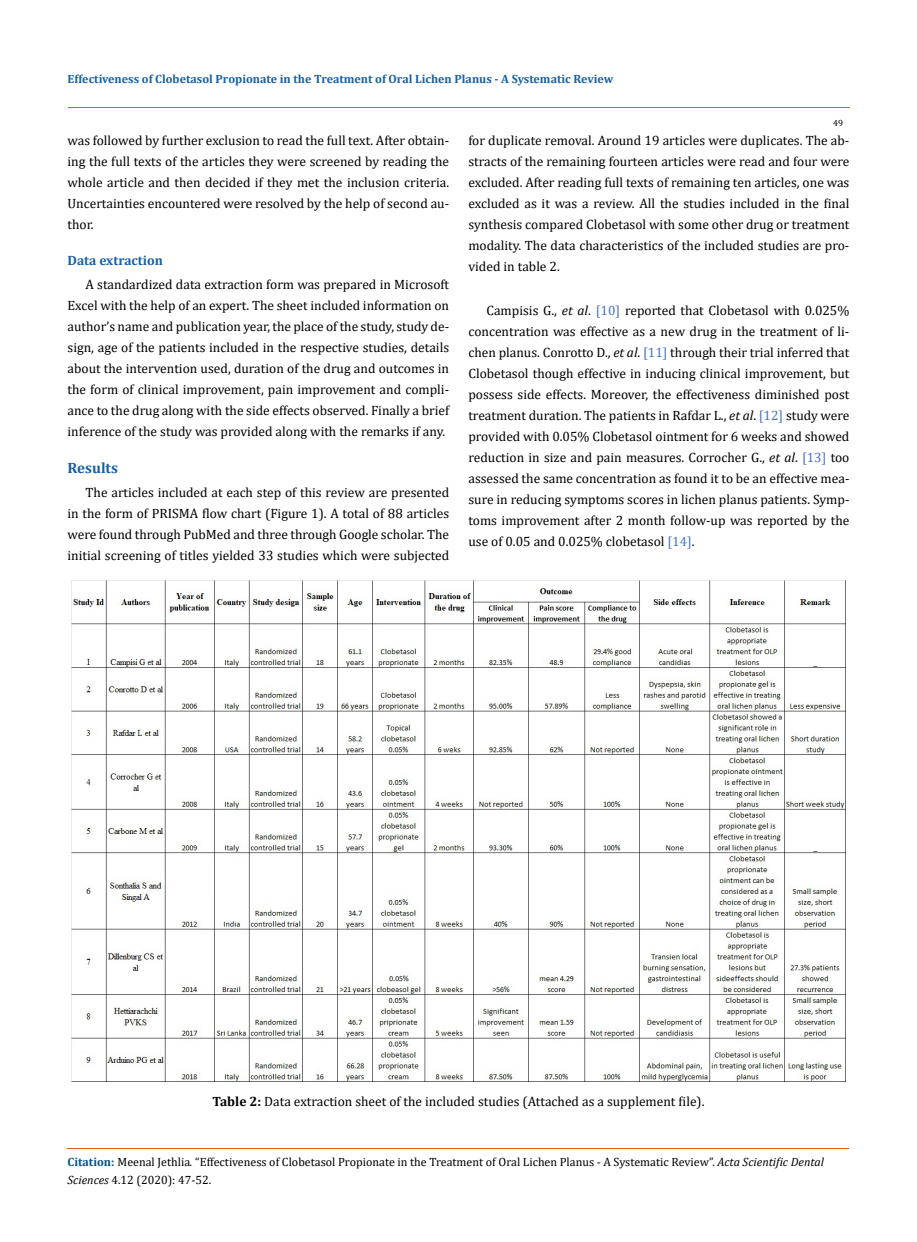
<style>
.page{position:relative;width:917px;height:1242px;background:#fff}
.page>*{position:absolute;margin:0;border:0;box-sizing:border-box;transform-origin:0 0}
.t1{font:700 15px "Cambria";color:#1560a6}
.t2{font:13.5px/21px "Cambria";color:#000;text-align:justify}
.t3{font:700 13.5px "Cambria";color:#1560a6}
.t4{font:12px/18px "Cambria";color:#000}
.t5{font:700 12px "Cambria";color:#1560a6}
.t6{font:9px "Cambria";color:#000}
.s1{font-style:italic}
.s2{color:#4472c4}
.s3{font-weight:700}
.s4{font-weight:700;color:#035089}
</style>
<div class="page">
<hr style="left:68px;top:1149px;width:781px;height:1px;background:#e05d1a">
<img style="left:72px;top:581px;width:773px;height:501px">
<hr style="left:68px;top:108px;width:781px;height:1px;background:#e05d1a">
<p class="t5" style="left:68px;top:70px;width:547px">Effectiveness of Clobetasol Propionate in the Treatment of Oral Lichen Planus - A Systematic Review</p>
<p class="t6" style="left:833px;top:118px;width:11px">49</p>
<p class="t2" style="left:68px;top:130px;width:383px">was followed by further exclusion to read the full text. After obtain&shy;ing the full texts of the articles they were screened by reading the whole article and then decided if they met the inclusion criteria.<br>Uncertainties encountered were resolved by the help of second au&shy;thor.</p>
<p class="t3" style="left:68px;top:250px;width:97px">Data extraction</p>
<p class="t2" style="left:68px;top:273px;width:383px;text-indent:18px">A standardized data extraction form was prepared in Microsoft Excel with the help of an expert. The sheet included information on author’s name and publication year, the place of the study, study de&shy;sign, age of the patients included in the respective studies, details about the intervention used, duration of the drug and outcomes in the form of clinical improvement, pain improvement and compli&shy;ance to the drug along with the side effects observed. Finally a brief inference of the study was provided along with the remarks if any.</p>
<p class="t1" style="left:68px;top:457px;width:52px">Results</p>
<p class="t2" style="left:68px;top:482px;width:383px;text-indent:18px">The articles included at each step of this review are presented in the form of PRISMA flow chart (Figure 1). A total of 88 articles were found through PubMed and three through Google scholar. The initial screening of titles yielded 33 studies which were subjected</p>
<p class="t2" style="left:468px;top:130px;width:382px">for duplicate removal. Around 19 articles were duplicates. The ab&shy;stracts of the remaining fourteen articles were read and four were excluded. After reading full texts of remaining ten articles, one was excluded as it was a review. All the studies included in the final synthesis compared Clobetasol with some other drug or treatment modality. The data characteristics of the included studies are pro&shy;vided in table 2.</p>
<p class="t2" style="left:468px;top:300px;width:382px;text-indent:18px">Campisis G., <span class="s1">et al</span>. <span class="s2">[10]</span> reported that Clobetasol with 0.025% concentration was effective as a new drug in the treatment of li&shy;chen planus. Conrotto D., <span class="s1">et al</span>. <span class="s2">[11]</span> through their trial inferred that Clobetasol though effective in inducing clinical improvement, but possess side effects. Moreover, the effectiveness diminished post treatment duration. The patients in Rafdar L., <span class="s1">et al</span>. <span class="s2">[12]</span> study were provided with 0.05% Clobetasol ointment for 6 weeks and showed reduction in size and pain measures. Corrocher G., <span class="s1">et al</span>. <span class="s2">[13]</span> too assessed the same concentration as found it to be an effective mea&shy;sure in reducing symptoms scores in lichen planus patients. Symp&shy;toms improvement after 2 month follow-up was reported by the use of 0.05 and 0.025% clobetasol <span class="s2">[14]</span>.</p>
<p class="t2" style="left:212px;top:1090px;width:493px"><span class="s3">Table 2:</span> Data extraction sheet of the included studies (Attached as a supplement file).</p>
<p class="t4" style="left:68px;top:1152px;width:758px"><span class="s4">Citation:</span> Meenal Jethlia<span class="s1">.</span> “Effectiveness of Clobetasol Propionate in the Treatment of Oral Lichen Planus - A Systematic Review”. <span class="s1">Acta Scientific Dental<br>Sciences</span> 4.12 (2020): 47-52.</p>
</div>
